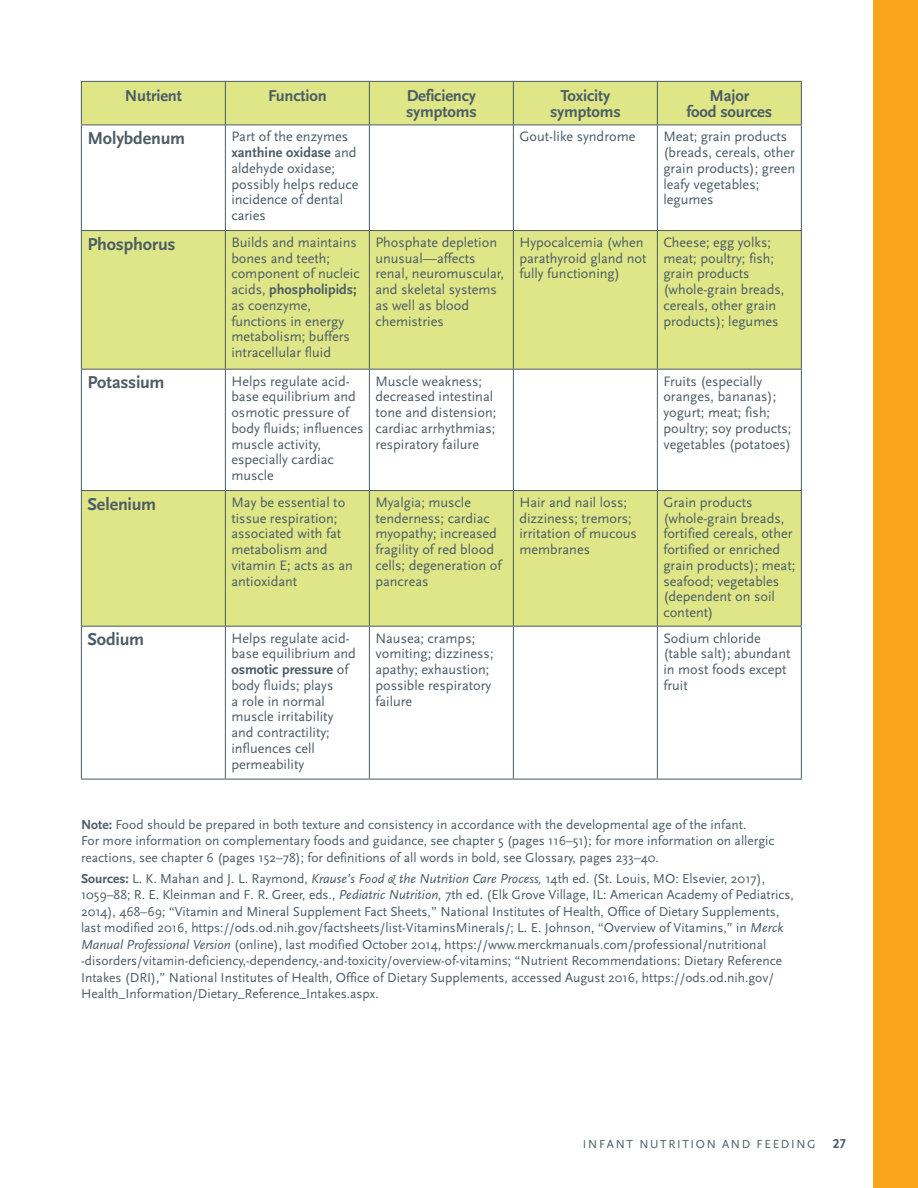
<style>
.page{position:relative;width:918px;height:1188px;background:#fff}
.page>*{position:absolute;margin:0;border:0;box-sizing:border-box;transform-origin:0 0}
.t1{font:18px "Scala Sans Bold LF";letter-spacing:-.01em;color:#4c5c65}
.t2{font:16.5px/16.5px "Scala Sans Bold LF";letter-spacing:-.01em;color:#4c5c65;text-align:center}
.t3{font:14.25px/15.8px "Scala Sans";color:#4c5c65}
.t4{font:14.25px "Scala Sans Bold LF";color:#4c5c65}
.t5{font:13.5px/16.5px "Scala Sans";color:#4c5c65}
.t6{font:13.5px "Scala Sans Bold LF";color:#4c5c65}
.t7{font:12px "Scala Sans";letter-spacing:.14em;color:#4c5c65}
.s1{font-family:"Scala Sans"}
.s2{font-family:"Scala Sans Bold LF"}
.s3{font-family:"Scala Sans Regular LF Italic"}
</style>
<div class="page">
<div style="left:873px;top:0;width:45px;height:1188px;background:#f9a51b"></div>
<div style="left:82px;top:82px;width:719px;height:43px;background:#dee687"></div>
<svg style="left:82px;top:126px;width:719px;height:653px"></svg>
<svg style="left:82px;top:231px;width:719px;height:395px;fill:#dee687"></svg>
<hr style="left:801px;top:125px;width:1px;height:105px;background:#4c5c65">
<hr style="left:801px;top:370px;width:1px;height:120px;background:#4c5c65">
<hr style="left:81px;top:627px;width:1px;height:152px;background:#4c5c65">
<hr style="left:81px;top:779px;width:144px;height:1px;background:#4c5c65">
<hr style="left:81px;top:370px;width:1px;height:120px;background:#4c5c65">
<hr style="left:225px;top:370px;width:1px;height:120px;background:#4c5c65">
<hr style="left:81px;top:231px;width:1px;height:138px;background:#4c5c65">
<hr style="left:81px;top:369px;width:144px;height:1px;background:#4c5c65">
<hr style="left:81px;top:125px;width:1px;height:105px;background:#4c5c65">
<hr style="left:81px;top:230px;width:144px;height:1px;background:#4c5c65">
<hr style="left:225px;top:125px;width:1px;height:105px;background:#4c5c65">
<hr style="left:369px;top:125px;width:1px;height:105px;background:#4c5c65">
<hr style="left:513px;top:125px;width:1px;height:105px;background:#4c5c65">
<hr style="left:657px;top:125px;width:1px;height:105px;background:#4c5c65">
<hr style="left:369px;top:230px;width:144px;height:1px;background:#4c5c65">
<hr style="left:657px;top:230px;width:145px;height:1px;background:#4c5c65">
<hr style="left:801px;top:231px;width:1px;height:138px;background:#4c5c65">
<hr style="left:657px;top:369px;width:145px;height:1px;background:#4c5c65">
<hr style="left:513px;top:230px;width:144px;height:1px;background:#4c5c65">
<hr style="left:513px;top:231px;width:1px;height:138px;background:#4c5c65">
<hr style="left:657px;top:231px;width:1px;height:138px;background:#4c5c65">
<hr style="left:513px;top:369px;width:144px;height:1px;background:#4c5c65">
<hr style="left:657px;top:370px;width:1px;height:120px;background:#4c5c65">
<hr style="left:225px;top:230px;width:144px;height:1px;background:#4c5c65">
<hr style="left:225px;top:231px;width:1px;height:138px;background:#4c5c65">
<hr style="left:369px;top:231px;width:1px;height:138px;background:#4c5c65">
<hr style="left:225px;top:369px;width:144px;height:1px;background:#4c5c65">
<hr style="left:369px;top:369px;width:144px;height:1px;background:#4c5c65">
<hr style="left:369px;top:370px;width:1px;height:120px;background:#4c5c65">
<hr style="left:513px;top:370px;width:1px;height:120px;background:#4c5c65">
<hr style="left:81px;top:490px;width:144px;height:1px;background:#4c5c65">
<hr style="left:81px;top:491px;width:1px;height:135px;background:#4c5c65">
<hr style="left:81px;top:626px;width:144px;height:1px;background:#4c5c65">
<hr style="left:225px;top:490px;width:144px;height:1px;background:#4c5c65">
<hr style="left:225px;top:491px;width:1px;height:135px;background:#4c5c65">
<hr style="left:369px;top:490px;width:144px;height:1px;background:#4c5c65">
<hr style="left:369px;top:491px;width:1px;height:135px;background:#4c5c65">
<hr style="left:513px;top:490px;width:144px;height:1px;background:#4c5c65">
<hr style="left:513px;top:491px;width:1px;height:135px;background:#4c5c65">
<hr style="left:657px;top:490px;width:145px;height:1px;background:#4c5c65">
<hr style="left:657px;top:491px;width:1px;height:135px;background:#4c5c65">
<hr style="left:801px;top:491px;width:1px;height:135px;background:#4c5c65">
<hr style="left:657px;top:626px;width:145px;height:1px;background:#4c5c65">
<hr style="left:801px;top:627px;width:1px;height:152px;background:#4c5c65">
<hr style="left:657px;top:779px;width:145px;height:1px;background:#4c5c65">
<hr style="left:513px;top:626px;width:144px;height:1px;background:#4c5c65">
<hr style="left:657px;top:627px;width:1px;height:152px;background:#4c5c65">
<hr style="left:513px;top:779px;width:144px;height:1px;background:#4c5c65">
<hr style="left:369px;top:626px;width:144px;height:1px;background:#4c5c65">
<hr style="left:513px;top:627px;width:1px;height:152px;background:#4c5c65">
<hr style="left:369px;top:779px;width:144px;height:1px;background:#4c5c65">
<hr style="left:225px;top:626px;width:144px;height:1px;background:#4c5c65">
<hr style="left:225px;top:627px;width:1px;height:152px;background:#4c5c65">
<hr style="left:369px;top:627px;width:1px;height:152px;background:#4c5c65">
<hr style="left:225px;top:779px;width:144px;height:1px;background:#4c5c65">
<hr style="left:81px;top:81px;width:144px;height:1px;background:#4c5c65">
<hr style="left:81px;top:82px;width:1px;height:43px;background:#4c5c65">
<hr style="left:81px;top:125px;width:144px;height:1px;background:#4c5c65">
<hr style="left:225px;top:81px;width:144px;height:1px;background:#4c5c65">
<hr style="left:225px;top:82px;width:1px;height:43px;background:#4c5c65">
<hr style="left:225px;top:125px;width:144px;height:1px;background:#4c5c65">
<hr style="left:369px;top:81px;width:144px;height:1px;background:#4c5c65">
<hr style="left:369px;top:82px;width:1px;height:43px;background:#4c5c65">
<hr style="left:369px;top:125px;width:144px;height:1px;background:#4c5c65">
<hr style="left:513px;top:81px;width:144px;height:1px;background:#4c5c65">
<hr style="left:513px;top:82px;width:1px;height:43px;background:#4c5c65">
<hr style="left:513px;top:125px;width:144px;height:1px;background:#4c5c65">
<hr style="left:657px;top:81px;width:145px;height:1px;background:#4c5c65">
<hr style="left:657px;top:82px;width:1px;height:43px;background:#4c5c65">
<hr style="left:801px;top:82px;width:1px;height:43px;background:#4c5c65">
<hr style="left:657px;top:125px;width:145px;height:1px;background:#4c5c65">
<p class="t2" style="left:125px;top:88px;width:58px">Nutrient</p>
<p class="t2" style="left:268px;top:88px;width:60px">Function</p>
<p class="t2" style="left:406px;top:88px;width:72px;text-align:left">Deficiency symptoms</p>
<p class="t2" style="left:550px;top:88px;width:72px">Toxicity symptoms</p>
<p class="t2" style="left:687px;top:88px;width:87px">Major<br>food sources</p>
<p class="t1" style="left:87px;top:128px;width:99px">Molybdenum</p>
<p class="t3" style="left:231px;top:129px;width:118px">Part of the enzymes</p>
<p class="t4" style="left:231px;top:145px;width:127px">xanthine oxidase <span class="s1">and</span></p>
<p class="t3" style="left:231px;top:161px;width:129px">aldehyde oxidase; possibly helps reduce incidence of dental caries</p>
<p class="t3" style="left:519px;top:129px;width:118px">Gout-like syndrome</p>
<p class="t3" style="left:663px;top:129px;width:133px">Meat; grain products (breads, cereals, other grain products); green leafy vegetables; legumes</p>
<p class="t1" style="left:87px;top:234px;width:90px">Phosphorus</p>
<p class="t3" style="left:231px;top:235px;width:130px">Builds and maintains bones and teeth; component of nucleic</p>
<p class="t4" style="left:231px;top:282px;width:127px"><span class="s1">acids,</span> phospholipids;</p>
<p class="t3" style="left:231px;top:298px;width:120px">as coenzyme, functions in energy metabolism; buffers intracellular fluid</p>
<p class="t3" style="left:375px;top:235px;width:130px">Phosphate depletion unusual—affects renal, neuromuscular, and skeletal systems as well as blood chemistries</p>
<p class="t3" style="left:519px;top:235px;width:129px">Hypocalcemia (when parathyroid gland not fully functioning)</p>
<p class="t3" style="left:663px;top:235px;width:123px">Cheese; egg yolks; meat; poultry; fish; grain products (whole-grain breads, cereals, other grain products); legumes</p>
<p class="t1" style="left:87px;top:373px;width:79px">Potassium</p>
<p class="t3" style="left:231px;top:373px;width:134px">Helps regulate acid&shy;base equilibrium and osmotic pressure of body fluids; influences muscle activity, especially cardiac muscle</p>
<p class="t3" style="left:375px;top:373px;width:123px">Muscle weakness; decreased intestinal tone and distension; cardiac arrhythmias; respiratory failure</p>
<p class="t3" style="left:663px;top:373px;width:130px">Fruits (especially oranges, bananas); yogurt; meat; fish; poultry; soy products; vegetables (potatoes)</p>
<p class="t1" style="left:87px;top:494px;width:70px">Selenium</p>
<p class="t3" style="left:231px;top:495px;width:123px">May be essential to tissue respiration; associated with fat metabolism and vitamin E; acts as an antioxidant</p>
<p class="t3" style="left:375px;top:495px;width:128px">Myalgia; muscle tenderness; cardiac myopathy; increased fragility of red blood cells; degeneration of pancreas</p>
<p class="t3" style="left:519px;top:495px;width:119px">Hair and nail loss; dizziness; tremors; irritation of mucous membranes</p>
<p class="t3" style="left:663px;top:495px;width:133px">Grain products (whole-grain breads, fortified cereals, other fortified or enriched grain products); meat; seafood; vegetables (dependent on soil content)</p>
<p class="t1" style="left:87px;top:630px;width:58px">Sodium</p>
<p class="t3" style="left:231px;top:630px;width:126px">Helps regulate acid&shy;base equilibrium and</p>
<p class="t4" style="left:231px;top:662px;width:119px">osmotic pressure <span class="s1">of</span></p>
<p class="t3" style="left:231px;top:678px;width:104px">body fluids; plays a role in normal muscle irritability and contractility; influences cell permeability</p>
<p class="t3" style="left:375px;top:630px;width:120px">Nausea; cramps; vomiting; dizziness; apathy; exhaustion; possible respiratory failure</p>
<p class="t3" style="left:663px;top:630px;width:129px">Sodium chloride (table salt); abundant in most foods except fruit</p>
<p class="t5" style="left:81px;top:817px;width:695px"><span class="s2">Note:</span> Food should be prepared in both texture and consistency in accordance with the developmental age of the infant.<br>For more information on complementary foods and guidance, see chapter 5 (pages 116–51); for more information on allergic reactions, see chapter 6 (pages 152–78); for definitions of all words in bold, see Glossary, pages 233–40.</p>
<p class="t5" style="left:81px;top:871px;width:714px"><span class="s2">Sources:</span> L. K. Mahan and J. L. Raymond, <span class="s3">Krause’s Food &amp; the Nutrition Care Process,</span> 14th ed. (St. Louis, MO: Elsevier, 2017), 1059–88; R. E. Kleinman and F. R. Greer, eds., <span class="s3">Pediatric Nutrition,</span> 7th ed. (Elk Grove Village, IL: American Academy of Pediatrics, 2014), 468–69; “Vitamin and Mineral Supplement Fact Sheets,” National Institutes of Health, Office of Dietary Supplements, last modified 2016, https://ods.od.nih.gov/factsheets/list-VitaminsMinerals/; L. E. Johnson, “Overview of Vitamins,” in <span class="s3">Merck Manual Professional Version</span> (online), last modified October 2014, https://www.merckmanuals.com/professional/nutritional -disorders/vitamin-deficiency,-dependency,-and-toxicity/overview-of-vitamins; “Nutrient Recommendations: Dietary Reference Intakes (DRI),” National Institutes of Health, Office of Dietary Supplements, accessed August 2016, https://ods.od.nih.gov/ Health_Information/Dietary_Reference_Intakes.aspx.</p>
<p class="t7" style="left:583px;top:1138px;width:234px">INFANT NUTRITION AND FEEDING</p>
<p class="t6" style="left:833px;top:1136px;width:15px">27</p>
</div>
